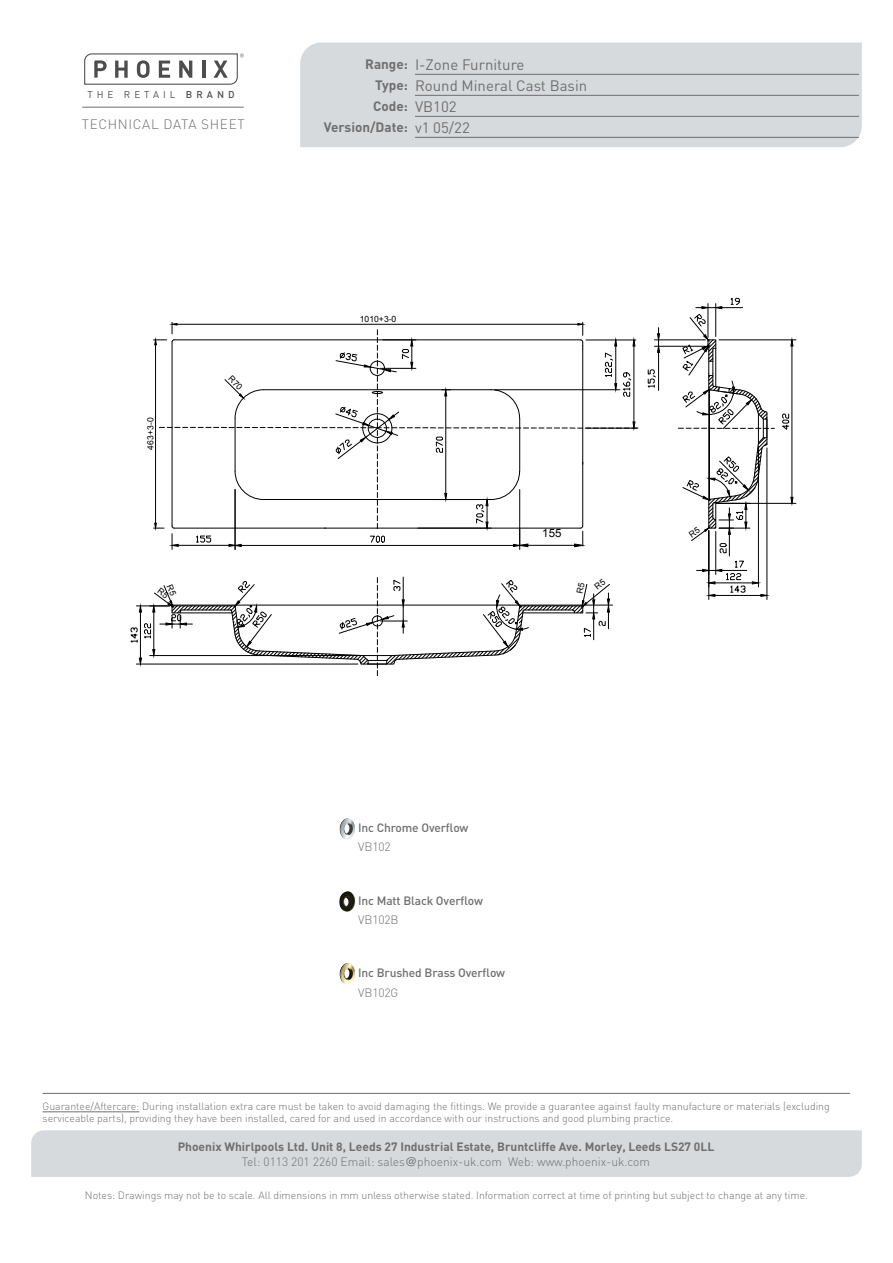
<style>
.page{position:relative;width:893px;height:1263px;background:#fff}
.page>*{position:absolute;margin:0;border:0;box-sizing:border-box;transform-origin:0 0}
.technical_header_det{font:15px "DIN";color:#706f6f}
.t1{font:700 13.5px/21px "DIN";color:#706f6f;text-align:justify}
.t2{font:300 13.5px "DIN";letter-spacing:.05em;color:#706f6f}
.t3{font:700 12px/15px "DIN";color:#706f6f;text-align:center}
.Header_-_List{font:500 12px "DIN";letter-spacing:-.01em;color:#706f6f}
.t4{font:300 12px "DIN";letter-spacing:-.01em;color:#706f6f}
.t5{font:11.55px "Arial";color:#000}
.t6{font:300 10.5px/12px "DIN";color:#706f6f}
.t7{font:9.75px "DIN";letter-spacing:.41em;color:#000}
.t8{font:8.55px "Arial";color:#000}
.s1{font-weight:500}
.s2{font-weight:300}
.s3{font-family:"Helvetica";font-weight:400}
</style>
<div class="page">
<svg style="left:84px;top:53px;width:160px;height:32px"></svg>
<div style="left:300px;top:43px;width:562px;height:104px;background:#d6dadd"></div>
<div style="left:31px;top:1130px;width:831px;height:47px;background:#d6dadd"></div>
<hr style="left:82px;top:107px;width:162px;height:1px;background:#706f6f">
<hr style="left:43px;top:1093px;width:807px;height:1px;background:#706f6f">
<hr style="left:415px;top:74px;width:444px;height:1px;background:#706f6f">
<hr style="left:415px;top:95px;width:444px;height:1px;background:#706f6f">
<hr style="left:415px;top:116px;width:444px;height:1px;background:#706f6f">
<hr style="left:415px;top:137px;width:444px;height:1px;background:#706f6f">
<hr style="left:43px;top:1111px;width:96px;height:1px;background:#706f6f">
<img style="left:340px;top:818px;width:15px;height:22px">
<img style="left:339px;top:891px;width:17px;height:21px">
<img style="left:340px;top:963px;width:15px;height:21px">
<hr style="left:654px;top:339px;width:51px;height:1px;background:#000">
<hr style="left:654px;top:346px;width:51px;height:1px;background:#000">
<hr style="left:658px;top:352px;width:1px;height:38px;background:#000">
<svg style="left:657px;top:328px;width:3px;height:25px"></svg>
<svg style="left:647px;top:369px;width:9px;height:19px"></svg>
<hr style="left:586px;top:428px;width:52px;height:1px;background:#000">
<hr style="left:767px;top:448px;width:1px;height:151px;background:#000">
<hr style="left:708px;top:531px;width:1px;height:68px;background:#000">
<hr style="left:716px;top:503px;width:80px;height:1px;background:#000">
<hr style="left:719px;top:339px;width:77px;height:1px;background:#000">
<hr style="left:792px;top:346px;width:1px;height:151px;background:#000">
<svg style="left:790px;top:496px;width:4px;height:8px"></svg>
<svg style="left:790px;top:339px;width:4px;height:8px"></svg>
<svg style="left:782px;top:413px;width:8px;height:17px"></svg>
<svg style="left:678px;top:297px;width:96px;height:300px"></svg>
<svg style="left:130px;top:577px;width:482px;height:99px"></svg>
<svg style="left:154px;top:322px;width:483px;height:227px"></svg>
<p class="t7" style="left:87px;top:88px;width:149px">THE RETAIL <span class="s1">BRAND</span></p>
<p class="t1" style="left:373px;top:53px;width:36px;text-indent:-8px">Range:<br>Type:<br>Code:</p>
<p class="t2" style="left:82px;top:115px;width:164px">TECHNICAL DATA SHEET</p>
<p class="t1" style="left:324px;top:116px;width:86px">Version/Date:</p>
<p class="technical_header_det" style="left:415px;top:55px;width:111px">I-Zone Furniture</p>
<p class="technical_header_det" style="left:415px;top:76px;width:174px">Round Mineral Cast Basin</p>
<p class="technical_header_det" style="left:415px;top:97px;width:43px">VB102</p>
<p class="technical_header_det" style="left:415px;top:118px;width:56px">v1 05/22</p>
<p class="t8" style="left:145px;top:449px;width:33px;rotate:-90deg">463+3-0</p>
<p class="t8" style="left:360px;top:314px;width:38px">1010+3-0</p>
<p class="t5" style="left:542px;top:526px;width:21px">155</p>
<p class="Header_-_List" style="left:358px;top:820px;width:112px">Inc Chrome Overflow</p>
<p class="t4" style="left:358px;top:840px;width:34px">VB102</p>
<p class="Header_-_List" style="left:358px;top:893px;width:126px">Inc Matt Black Overflow</p>
<p class="t4" style="left:358px;top:913px;width:42px">VB102B</p>
<p class="Header_-_List" style="left:358px;top:965px;width:148px">Inc Brushed Brass Overflow</p>
<p class="t4" style="left:358px;top:985px;width:42px">VB102G</p>
<p class="t6" style="left:43px;top:1100px;width:789px">Guarantee/Aftercare: During installation extra care must be taken to avoid damaging the fittings. We provide a guarantee against faulty manufacture or materials (excluding serviceable parts), providing they have been installed, cared for and used in accordance with our instructions and good plumbing practice.</p>
<p class="t3" style="left:178px;top:1139px;width:538px">Phoenix Whirlpools Ltd. Unit 8, Leeds 27 Industrial Estate, Bruntcliffe Ave. Morley, Leeds LS27 0LL<br><span class="s2">Tel: 0113 201 2260 Email: sales</span><span class="s3">@</span><span class="s2">phoenix-uk.com Web: www.phoenix-uk.com</span></p>
<p class="t6" style="left:85px;top:1189px;width:725px">Notes: Drawings may not be to scale. All dimensions in mm unless otherwise stated. Information correct at time of printing but subject to change at any time.</p>
</div>
